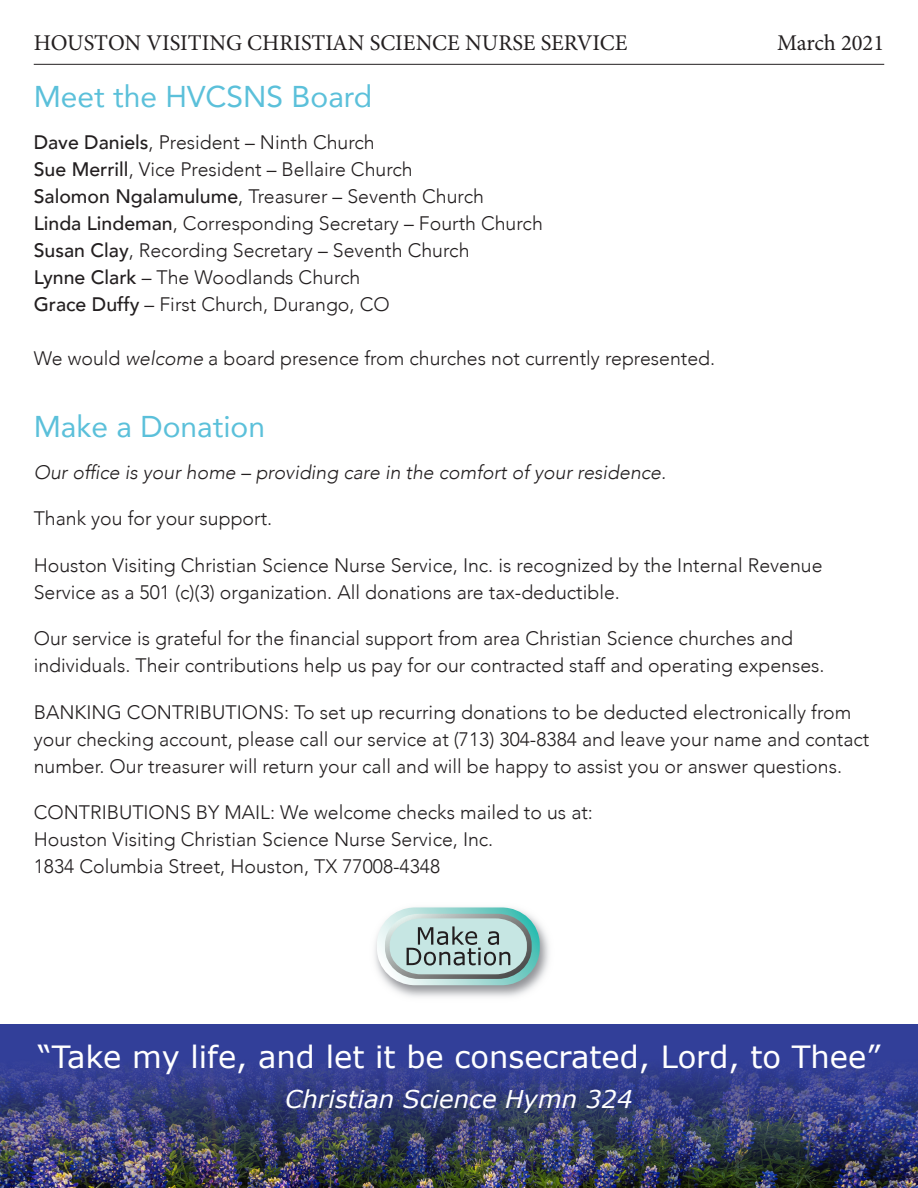
<style>
.page{position:relative;width:918px;height:1188px;background:#fff}
.page>*{position:absolute;margin:0;border:0;box-sizing:border-box;transform-origin:0 0}
.t1{font:30.6px "Verdana";color:#fff}
.heading{font:30px "Avenir";color:#5bc0da}
.t2{font:25.2px/21.6px "Verdana";color:#231f20;text-align:center}
.t3{font:italic 24.45px "Verdana";color:#fff}
.t4{font:22.5px "Minion Pro";color:#231f20}
.copy{font:300 19.5px/27px "Avenir";color:#231f20}
.copy-2{font:italic 300 19.5px "Avenir";color:#231f20}
.s1{font-weight:500}
.s2{font-style:italic}
</style>
<div class="page">
<div style="left:0;top:1024px;width:918px;height:164px;background:#323f99"></div>
<img style="left:0;top:1066px;width:918px;height:122px">
<hr style="left:34px;top:64px;width:850px;height:1px;background:#231f20">
<img style="left:374px;top:925px;width:175px;height:72px">
<svg style="left:377px;top:907px;width:163px;height:78px"></svg>
<p class="t4" style="left:34px;top:28px;width:595px">HOUSTON VISITING CHRISTIAN SCIENCE NURSE SERVICE</p>
<p class="t4" style="left:777px;top:28px;width:109px">March 2021</p>
<p class="heading" style="left:34px;top:72px;width:340px">Meet the HVCSNS Board</p>
<p class="copy" style="left:34px;top:128px;width:452px"><span class="s1">Dave Daniels</span>, President – Ninth Church<br><span class="s1">Sue Merrill</span>, Vice President – Bellaire Church<br><span class="s1">Salomon Ngalamulume</span>, Treasurer – Seventh Church</p>
<p class="copy" style="left:34px;top:209px;width:511px"><span class="s1">Linda Lindeman</span>, Corresponding Secretary – Fourth Church <span class="s1">Susan Clay</span>, Recording Secretary – Seventh Church<br><span class="s1">Lynne Clark</span> – The Woodlands Church<br><span class="s1">Grace Duffy</span> – First Church, Durango, CO</p>
<p class="copy" style="left:34px;top:344px;width:683px">We would <span class="s2">welcome</span> a board presence from churches not currently represented.</p>
<p class="heading" style="left:34px;top:402px;width:233px">Make a Donation</p>
<p class="copy-2" style="left:34px;top:460px;width:634px">Our office is your home – providing care in the comfort of your residence.</p>
<p class="copy" style="left:34px;top:505px;width:240px">Thank you for your support.</p>
<p class="copy" style="left:34px;top:551px;width:790px">Houston Visiting Christian Science Nurse Service, Inc. is recognized by the Internal Revenue<br>Service as a 501 (c)(3) organization. All donations are tax-deductible.</p>
<p class="copy" style="left:34px;top:625px;width:792px">Our service is grateful for the financial support from area Christian Science churches and individuals. Their contributions help us pay for our contracted staff and operating expenses.</p>
<p class="copy" style="left:34px;top:698px;width:837px">BANKING CONTRIBUTIONS: To set up recurring donations to be deducted electronically from your checking account, please call our service at (713) 304-8384 and leave your name and contact number. Our treasurer will return your call and will be happy to assist you or answer questions.</p>
<p class="copy" style="left:34px;top:799px;width:561px">CONTRIBUTIONS BY MAIL: We welcome checks mailed to us at:</p>
<p class="copy" style="left:34px;top:826px;width:461px">Houston Visiting Christian Science Nurse Service, Inc.</p>
<p class="copy" style="left:34px;top:853px;width:408px">1834 Columbia Street, Houston, TX 77008-4348</p>
<p class="t2" style="left:401px;top:817px;width:115px">Make a<br>Donation</p>
<h1 class="t1" style="left:38px;top:1035px;width:844px">“Take my life, and let it be consecrated, Lord, to Thee”</h1>
<p class="t3" style="left:285px;top:1082px;width:349px">Christian Science Hymn 324</p>
</div>
